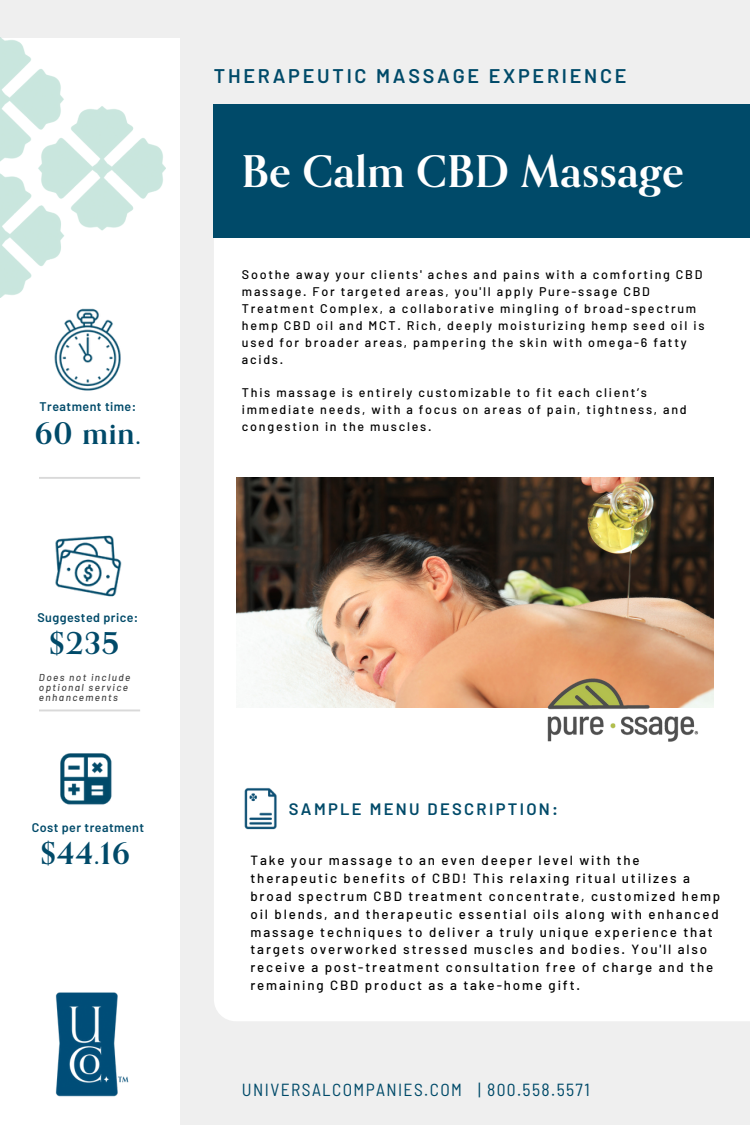
<style>
.page{position:relative;width:750px;height:1125px;background:#efefef}
.page>*{position:absolute;margin:0;border:0;box-sizing:border-box;transform-origin:0 0}
.t1{font:700 43.75px "Orpheus Pro";letter-spacing:.015em;color:#fff}
.t2{font:700 30px "Orpheus Pro";letter-spacing:.035em;color:#004a69}
.t3{font:600 19.75px "Barlow";letter-spacing:.14em;color:#004a69}
.t4{font:semi-condensed 17.5px "Barlow";letter-spacing:.08em;color:#004a69}
.t5{font:600 16.5px "Barlow";letter-spacing:.14em;color:#004a69}
.t6{font:500 13.38px/17.8px "Barlow";letter-spacing:.14em;color:#000}
.t7{font:500 12.5px/16.9px "Barlow";letter-spacing:.14em;color:#000}
.t8{font:600 12.5px "Barlow";letter-spacing:.035em;color:#004a69}
.t9{font:italic 500 10px/10px "Barlow";letter-spacing:.14em;color:#424242}
</style>
<div class="page">
<div style="left:0;top:38px;width:180px;height:1087px;background:#fff"></div>
<div style="left:214px;top:237px;width:536px;height:784px;background:#fff"></div>
<img style="left:237px;top:478px;width:477px;height:230px">
<img style="left:0;top:38px;width:166px;height:260px">
<div style="left:214px;top:104px;width:536px;height:133px;background:#004a69"></div>
<img style="left:55px;top:992px;width:74px;height:105px">
<img style="left:237px;top:784px;width:47px;height:48px">
<img style="left:54px;top:308px;width:67px;height:83px">
<img style="left:55px;top:535px;width:67px;height:62px">
<img style="left:60px;top:753px;width:52px;height:52px">
<svg style="left:39px;top:477px;width:101px;height:2px"></svg>
<svg style="left:39px;top:709px;width:101px;height:2px"></svg>
<img style="left:514px;top:657px;width:206px;height:99px">
<p class="t8" style="left:40px;top:399px;width:98px">Treatment time:</p>
<p class="t2" style="left:35px;top:414px;width:107px">60 min.</p>
<p class="t8" style="left:37px;top:610px;width:103px">Suggested price:</p>
<p class="t2" style="left:49px;top:625px;width:71px">$235</p>
<p class="t9" style="left:39px;top:672px;width:93px">Does not include optional service enhancements</p>
<p class="t8" style="left:32px;top:820px;width:114px">Cost per treatment</p>
<p class="t2" style="left:41px;top:834px;width:91px">$44.16</p>
<p class="t3" style="left:214px;top:63px;width:414px">THERAPEUTIC MASSAGE EXPERIENCE</p>
<p class="t1" style="left:242px;top:144px;width:443px">Be Calm CBD Massage</p>
<p class="t7" style="left:242px;top:266px;width:464px">Soothe away your clients' aches and pains with a comforting CBD massage. For targeted areas, you'll apply Pure-ssage CBD Treatment Complex, a collaborative mingling of broad-spectrum hemp CBD oil and MCT. Rich, deeply moisturizing hemp seed oil is used for broader areas, pampering the skin with omega-6 fatty acids.</p>
<p class="t7" style="left:242px;top:384px;width:446px">This massage is entirely customizable to fit each client’s immediate needs, with a focus on areas of pain, tightness, and congestion in the muscles.</p>
<p class="t5" style="left:289px;top:798px;width:271px">SAMPLE MENU DESCRIPTION:</p>
<p class="t6" style="left:250px;top:851px;width:471px">Take your massage to an even deeper level with the therapeutic benefits of CBD! This relaxing ritual utilizes a broad spectrum CBD treatment concentrate, customized hemp oil blends, and therapeutic essential oils along with enhanced massage techniques to deliver a truly unique experience that targets overworked stressed muscles and bodies. You'll also receive a post-treatment consultation free of charge and the remaining CBD product as a take-home gift.</p>
<p class="t4" style="left:242px;top:1079px;width:349px">UNIVERSALCOMPANIES.COM | 800.558.5571</p>
</div>
